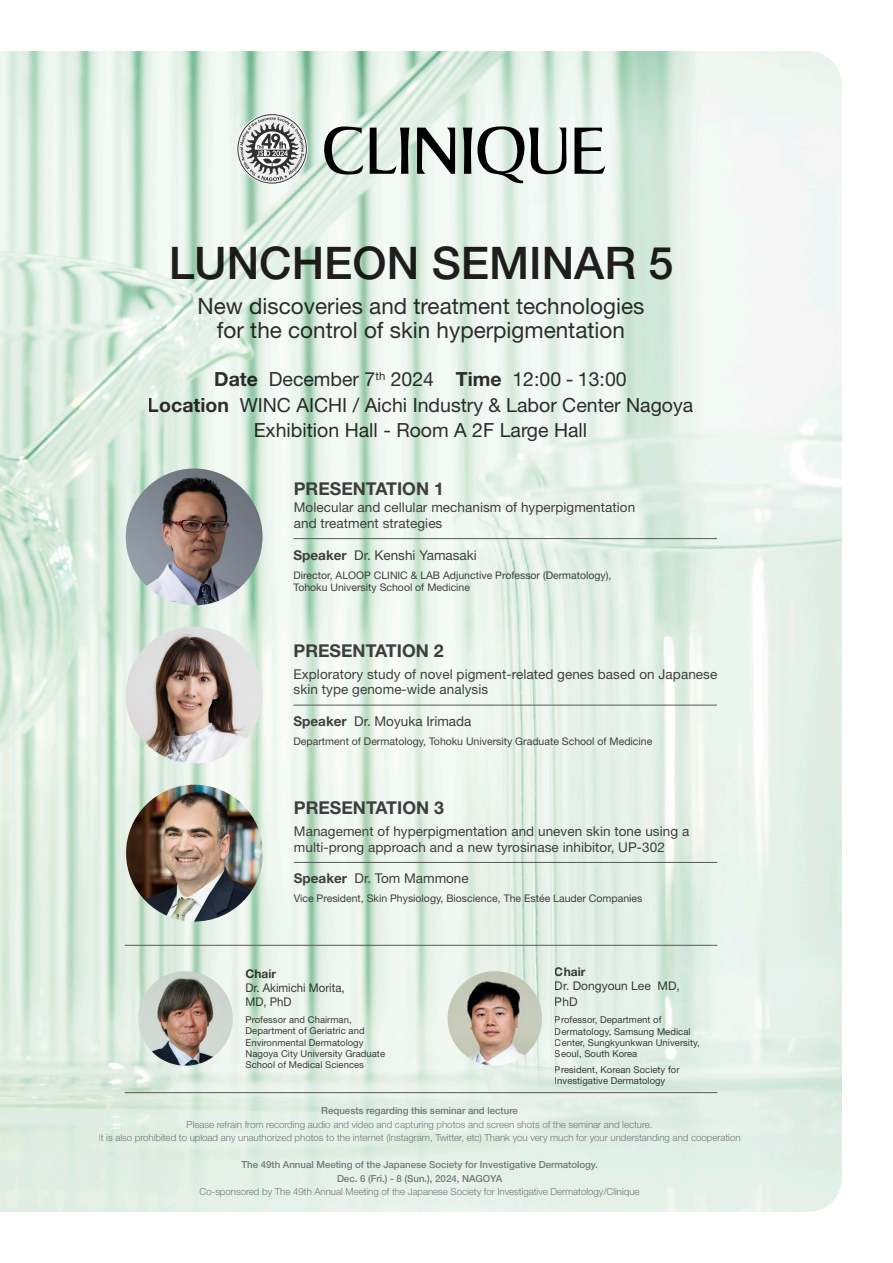
<style>
.page{position:relative;width:893px;height:1263px;background:#fff}
.page>*{position:absolute;margin:0;border:0;box-sizing:border-box;transform-origin:0 0}
.t1{font:500 45px "Cliniques Helvetica Neue";color:#231f20}
.t2{font:22.5px/24px "Cliniques Helvetica Neue";color:#312f30;text-align:center}
.t3{font:19.5px/25.5px "Cliniques Helvetica Neue";color:#312f30;text-align:center}
.t4{font:700 17.7px "Cliniques Helvetica Neue";color:#3e3e3f}
.t5{font:13.5px/15.8px "Cliniques Helvetica Neue";letter-spacing:.005em;color:#3e3e3f}
.t6{font:12px/14.4px "Cliniques Helvetica Neue";color:#3e3e3f;scale:.95 1}
.t7{font:12px/15.1px "Cliniques Helvetica Neue";color:#3e3e3f}
.t8{font:700 12px "Cliniques Helvetica Neue";color:#3e3e3f}
.t9{font:10.5px/12.6px "Cliniques Helvetica Neue";color:#3e3e3f}
.t10{font:300 9.75px/13.5px "Cliniques Helvetica Neue";letter-spacing:-.005em;color:#808285;text-align:center}
.t11{font:500 9.75px/13.5px "Cliniques Helvetica Neue";letter-spacing:-.005em;color:#808285;text-align:center}
.t12{font:9.45px/11.4px "Cliniques Helvetica Neue";letter-spacing:.005em;color:#3e3e3f}
.s1{font-weight:700}
</style>
<div class="page">
<img style="left:0;top:51px;width:842px;height:1161px">
<svg style="left:322px;top:126px;width:41px;height:50px"></svg>
<svg style="left:417px;top:128px;width:38px;height:46px"></svg>
<svg style="left:574px;top:128px;width:31px;height:46px"></svg>
<svg style="left:370px;top:128px;width:39px;height:46px;background:#8a918c"></svg>
<svg style="left:463px;top:124px;width:104px;height:60px"></svg>
<svg style="left:237px;top:114px;width:70px;height:70px;background:#aeb2b0"></svg>
<img style="left:126px;top:468px;width:137px;height:137px;border-radius:68px">
<hr style="left:294px;top:538px;width:423px;height:1px;background:#57585a">
<img style="left:126px;top:785px;width:137px;height:136px;border-radius:68px">
<hr style="left:294px;top:862px;width:423px;height:1px;background:#57585a">
<img style="left:126px;top:627px;width:137px;height:136px;border-radius:68px">
<hr style="left:294px;top:705px;width:423px;height:1px;background:#57585a">
<hr style="left:125px;top:945px;width:592px;height:1px;background:#57585a">
<hr style="left:125px;top:1092px;width:592px;height:1px;background:#57585a">
<img style="left:448px;top:971px;width:94px;height:95px;border-radius:47px">
<img style="left:138px;top:971px;width:95px;height:95px;border-radius:47px">
<h1 class="t1" style="left:168px;top:236px;width:507px">LUNCHEON SEMINAR 5</h1>
<h2 class="t2" style="left:198px;top:293px;width:448px">New discoveries and treatment technologies for the control of skin hyperpigmentation</h2>
<h3 class="t3" style="left:148px;top:366px;width:547px"><span class="s1">Date</span> December 7<sup>th</sup> 2024 <span class="s1">Time</span> 12:00 – 13:00<br><span class="s1">Location</span> WINC AICHI / Aichi Industry &amp; Labor Center Nagoya<br>Exhibition Hall - Room A 2F Large Hall</h3>
<h3 class="t4" style="left:294px;top:477px;width:152px">PRESENTATION 1</h3>
<p class="t5" style="left:294px;top:499px;width:343px">Molecular and cellular mechanism of hyperpigmentation and treatment strategies</p>
<p class="t5" style="left:294px;top:547px;width:185px"><span class="s1">Speaker</span> Dr. Kenshi Yamasaki</p>
<p class="t9" style="left:294px;top:568px;width:319px">Director, ALOOP CLINIC &amp; LAB Adjunctive Professor (Dermatology),<br>Tohoku University School of Medicine</p>
<h3 class="t4" style="left:294px;top:640px;width:152px">PRESENTATION 2</h3>
<p class="t5" style="left:294px;top:666px;width:425px">Exploratory study of novel pigment-related genes based on Japanese skin type genome-wide analysis</p>
<p class="t5" style="left:294px;top:713px;width:179px"><span class="s1">Speaker</span> Dr. Moyuka Irimada</p>
<p class="t9" style="left:294px;top:735px;width:360px">Department of Dermatology, Tohoku University Graduate School of Medicine</p>
<h3 class="t4" style="left:294px;top:797px;width:152px">PRESENTATION 3</h3>
<p class="t5" style="left:294px;top:823px;width:397px">Management of hyperpigmentation and uneven skin tone using a multi-prong approach and a new tyrosinase inhibitor, UP-302</p>
<p class="t5" style="left:294px;top:870px;width:176px"><span class="s1">Speaker</span> Dr. Tom Mammone</p>
<p class="t9" style="left:294px;top:892px;width:350px">Vice President, Skin Physiology, Bioscience, The Estée Lauder Companies</p>
<p class="t8" style="left:246px;top:966px;width:32px">Chair</p>
<p class="t6" style="left:246px;top:980px;width:106px">Dr. Akimichi Morita,<br>MD, PhD</p>
<p class="t12" style="left:246px;top:1013px;width:141px">Professor and Chairman,<br>Department of Geriatric and<br>Environmental Dermatology<br>Nagoya City University Graduate<br>School of Medical Sciences</p>
<p class="t8" style="left:555px;top:964px;width:32px">Chair</p>
<p class="t7" style="left:555px;top:978px;width:126px">Dr. Dongyoun Lee MD,<br>PhD</p>
<p class="t12" style="left:555px;top:1014px;width:146px">Professor, Department of<br>Dermatology, Samsung Medical<br>Center, Sungkyunkwan University,<br>Seoul, South Korea</p>
<p class="t12" style="left:555px;top:1063px;width:126px">President, Korean Society for<br>Investigative Dermatology</p>
<p class="t11" style="left:321px;top:1104px;width:198px">Requests regarding this seminar and lecture</p>
<p class="t10" style="left:99px;top:1117px;width:643px">Please refrain from recording audio and video and capturing photos and screen shots of the seminar and lecture.<br>It is also prohibited to upload any unauthorized photos to the internet (Instagram, Twitter, etc) Thank you very much for your understanding and cooperation</p>
<p class="t11" style="left:241px;top:1158px;width:358px">The 49th Annual Meeting of the Japanese Society for Investigative Dermatology.<br>Dec. 6 (Fri.) - 8 (Sun.), 2024, NAGOYA</p>
<p class="t10" style="left:200px;top:1184px;width:442px">Co-sponsored by The 49th Annual Meeting of the Japanese Society for Investigative Dermatology/Clinique</p>
</div>
